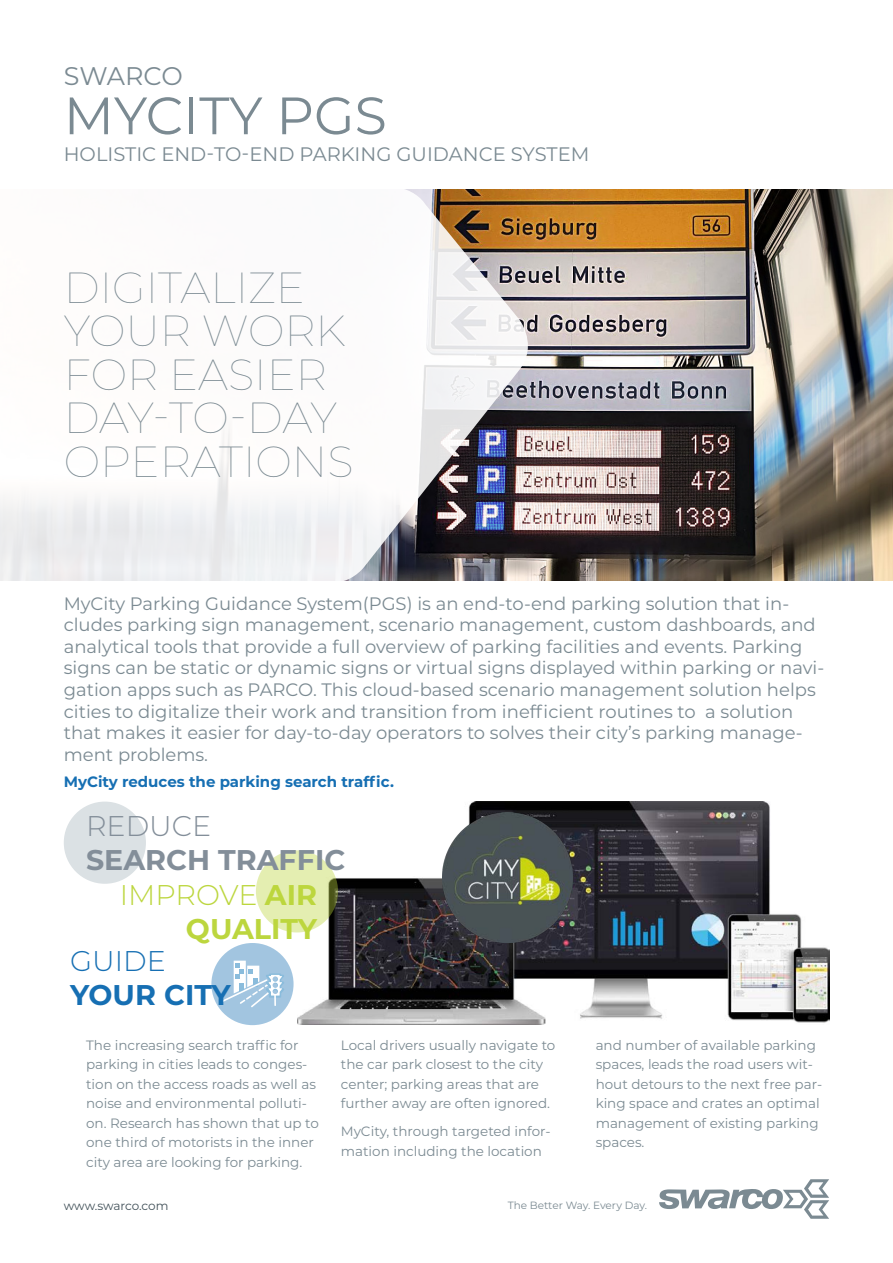
<style>
.page{position:relative;width:893px;height:1263px;background:#fff}
.page>*{position:absolute;margin:0;border:0;box-sizing:border-box;transform-origin:0 0}
.t1{font:52.5px "Montserrat";color:#7b8a92}
.t2{font:100 43.5px/43.5px "Montserrat";color:#7b8a92}
.t3{font:700 28.5px/34.2px "Montserrat";color:#838e99}
.t4{font:700 28.5px/34.2px "Montserrat";color:#bcd63e;text-align:right}
.t5{font:700 28.5px/34.2px "Montserrat";color:#166fb3}
.t6{font:25.5px "Montserrat";color:#7b8a92}
.t7{font:19.5px "Montserrat";color:#7b8a92}
.t8{font:18px/21.6px "Montserrat";color:#7b8a92}
.t9{font:700 15px "Montserrat";color:#166fb3}
.t10{font:13.5px/19.5px "Montserrat";color:#7b8a92}
.t11{font:12px "Montserrat";letter-spacing:-.01em;color:#425159}
.t12{font:10.5px "Montserrat";color:#7b8a92}
.s1{font-weight:300}
</style>
<div class="page">
<img style="left:536px;top:189px;width:357px;height:392px">
<img style="left:298px;top:801px;width:532px;height:224px">
<svg style="left:256px;top:850px;width:82px;height:82px;background:#dce6aa"></svg>
<svg style="left:0;top:189px;width:536px;height:392px"></svg>
<svg style="left:659px;top:1179px;width:170px;height:40px"></svg>
<div style="left:64px;top:801px;width:82px;height:83px;background:#dbe1e4;border-radius:50%"></div>
<img style="left:443px;top:812px;width:130px;height:130px">
<div style="left:211px;top:943px;width:83px;height:82px;background:#a2c5e0;border-radius:50%"></div>
<svg style="left:222px;top:961px;width:62px;height:46px"></svg>
<p class="t6" style="left:64px;top:58px;width:121px">SWARCO</p>
<p class="t1" style="left:64px;top:80px;width:325px">MYCITY PGS</p>
<p class="t7" style="left:64px;top:141px;width:527px">HOLISTIC END-TO-END PARKING GUIDANCE SYSTEM</p>
<p class="t2" style="left:64px;top:264px;width:291px">DIGITALIZE<br>YOUR WORK<br>FOR EASIER<br>DAY-TO-DAY<br>OPERATIONS</p>
<p class="t8" style="left:64px;top:592px;width:762px">MyCity Parking Guidance System(PGS) is an end-to-end parking solution that in&shy;cludes parking sign management, scenario management, custom dashboards, and analytical tools that provide a full overview of parking facilities and events. Parking signs can be static or dynamic signs or virtual signs displayed within parking or navi&shy;gation apps such as PARCO. This cloud-based scenario management solution helps cities to digitalize their work and transition from inefficient routines to a solution that makes it easier for day-to-day operators to solves their city’s parking manage&shy;ment problems.</p>
<p class="t9" style="left:64px;top:771px;width:332px">MyCity reduces the parking search traffic.</p>
<p class="t3" style="left:86px;top:808px;width:261px"><span class="s1">REDUCE<br></span>SEARCH TRAFFIC</p>
<p class="t4" style="left:120px;top:876px;width:199px"><span class="s1">IMPROVE</span> AIR<br>QUALITY</p>
<p class="t5" style="left:70px;top:942px;width:162px"><span class="s1">GUIDE<br></span>YOUR CITY</p>
<p class="t10" style="left:86px;top:1034px;width:234px">The increasing search traffic for parking in cities leads to conges&shy;tion on the access roads as well as noise and environmental polluti&shy;on. Research has shown that up to one third of motorists in the inner city area are looking for parking.</p>
<p class="t10" style="left:341px;top:1034px;width:216px">Local drivers usually navigate to the car park closest to the city center; parking areas that are further away are often ignored.</p>
<p class="t10" style="left:341px;top:1121px;width:211px">MyCity, through targeted infor&shy;mation including the location</p>
<p class="t10" style="left:596px;top:1034px;width:228px">and number of available parking spaces, leads the road users wit&shy;hout detours to the next free par&shy;king space and crates an optimal management of existing parking spaces.</p>
<p class="t11" style="left:64px;top:1198px;width:106px">www.swarco.com</p>
<p class="t12" style="left:508px;top:1198px;width:141px">The Better Way. Every Day.</p>
</div>
